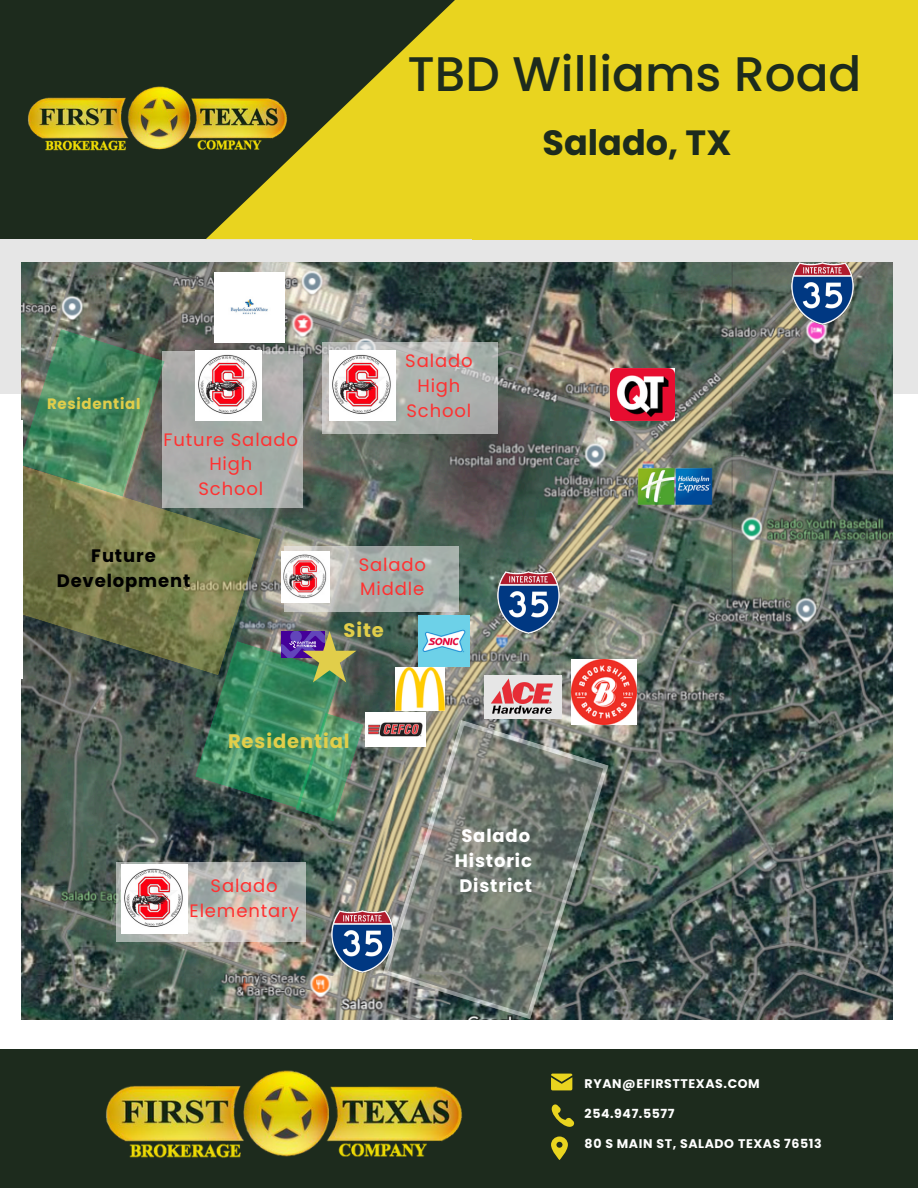
<style>
.page{position:relative;width:918px;height:1188px;background:#fff}
.page>*{position:absolute;margin:0;border:0;box-sizing:border-box;transform-origin:0 0}
.t1{font:500 48.6px "Poppins";color:#1d2b1d}
.t2{font:700 35.1px "Poppins";color:#1d2b1d}
.t3{font:700 19.5px "Poppins";letter-spacing:.045em;color:#e1ce4a}
.t4{font:18px/24.8px "Poppins";letter-spacing:.045em;color:#ff3131;text-align:center}
.t5{font:700 18px/24.8px "Poppins";letter-spacing:.045em;color:#fff;text-align:center}
.t6{font:700 18px/24.8px "Poppins";letter-spacing:.045em;color:#000;text-align:center}
.t7{font:700 15px "Poppins";letter-spacing:.045em;color:#e1ce4a}
.t8{font:700 12.6px "Poppins";letter-spacing:.045em;color:#fff}
</style>
<div class="page">
<div style="left:0;top:0;width:918px;height:239px;background:#1d2b1d"></div>
<div style="left:0;top:239px;width:918px;height:154px;background:#e6e6e6"></div>
<svg style="left:206px;top:0;width:266px;height:239px;fill:#e9d41f"></svg>
<div style="left:472px;top:0;width:446px;height:239px;background:#e9d41f"></div>
<div style="left:0;top:1049px;width:918px;height:139px;background:#1d2b1d"></div>
<svg style="left:551px;top:1137px;width:17px;height:23px"></svg>
<svg style="left:551px;top:1074px;width:21px;height:16px"></svg>
<svg style="left:551px;top:1104px;width:23px;height:23px"></svg>
<img style="left:28px;top:65px;width:277px;height:99px">
<img style="left:106px;top:1070px;width:357px;height:88px">
<img style="left:21px;top:262px;width:872px;height:757px">
<svg style="left:284px;top:546px;width:175px;height:65px;background:#aeb5b0"></svg>
<img style="left:281px;top:552px;width:48px;height:50px">
<svg style="left:323px;top:342px;width:175px;height:91px;background:#b2b5b2"></svg>
<img style="left:330px;top:351px;width:66px;height:70px">
<svg style="left:116px;top:862px;width:189px;height:79px;background:#bdbdb7"></svg>
<img style="left:121px;top:864px;width:67px;height:70px">
<svg style="left:165px;top:351px;width:138px;height:157px;background:#aaaeab"></svg>
<img style="left:195px;top:351px;width:66px;height:70px">
<svg style="left:23px;top:463px;width:237px;height:212px;background:#747856"></svg>
<div style="left:214px;top:273px;width:70px;height:69px;background:#fff"></div>
<img style="left:637px;top:467px;width:75px;height:38px">
<img style="left:396px;top:668px;width:48px;height:43px">
<img style="left:419px;top:616px;width:50px;height:50px">
<img style="left:572px;top:660px;width:65px;height:65px">
<div style="left:484px;top:675px;width:77px;height:44px;background:#e6e6e6"></div>
<img style="left:491px;top:678px;width:62px;height:36px">
<img style="left:611px;top:369px;width:64px;height:51px">
<img style="left:19px;top:329px;width:146px;height:168px">
<img style="left:332px;top:910px;width:51px;height:62px">
<img style="left:498px;top:572px;width:62px;height:62px">
<img style="left:791px;top:262px;width:62px;height:62px">
<div style="left:0;top:420px;width:23px;height:259px;background:#fff"></div>
<img style="left:383px;top:720px;width:225px;height:299px">
<img style="left:366px;top:713px;width:59px;height:34px">
<img style="left:195px;top:631px;width:169px;height:191px">
<h3 class="t1" style="left:407px;top:40px;width:456px">TBD Williams Road</h3>
<p class="t2" style="left:543px;top:118px;width:190px">Salado, TX</p>
<h4 class="t7" style="left:47px;top:393px;width:95px">Residential</h4>
<p class="t4" style="left:164px;top:427px;width:136px">Future Salado<br>High<br>School</p>
<h3 class="t6" style="left:57px;top:543px;width:135px">Future<br>Development</h3>
<p class="t4" style="left:405px;top:348px;width:69px">Salado<br>High<br>School</p>
<h3 class="t4" style="left:359px;top:552px;width:69px;text-align:left">Salado<br>Middle</h3>
<p class="t3" style="left:344px;top:616px;width:42px">Site</p>
<p class="t3" style="left:228px;top:728px;width:123px">Residential</p>
<h5 class="t4" style="left:190px;top:874px;width:111px">Salado<br>Elementary</h5>
<p class="t5" style="left:455px;top:824px;width:79px">Salado<br>Historic<br>District</p>
<p class="t8" style="left:585px;top:1074px;width:177px">RYAN@EFIRSTTEXAS.COM</p>
<p class="t8" style="left:585px;top:1105px;width:91px">254.947.5577</p>
<p class="t8" style="left:585px;top:1135px;width:239px">80 S MAIN ST, SALADO TEXAS 76513</p>
</div>
